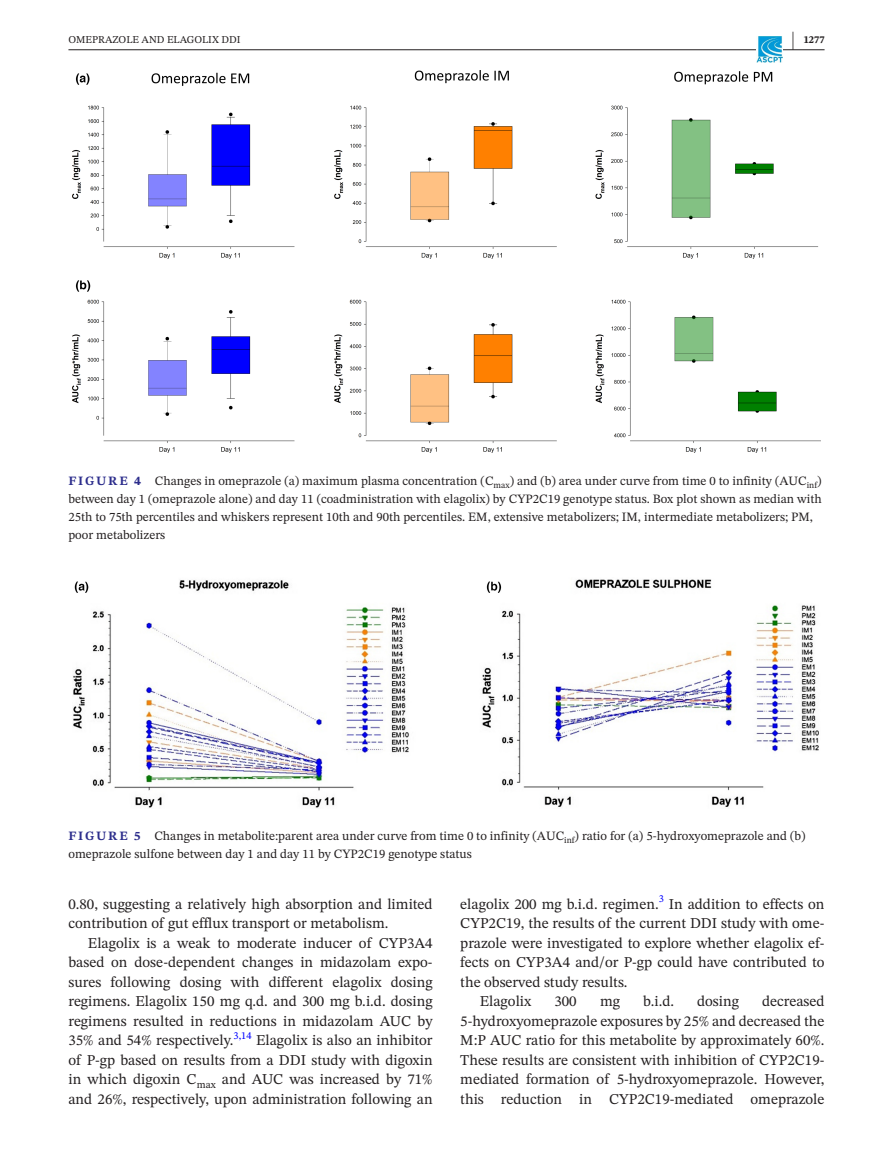
<style>
.page{position:relative;width:893px;height:1174px;background:#fff}
.page>*{position:absolute;margin:0;border:0;box-sizing:border-box;transform-origin:0 0}
.t1{font:700 21px "STIX Two Text";color:#231f20;scale:.42 1}
.t2{font:15px/19.5px "STIX Two Text";color:#231f20;text-align:justify}
.t3{font:12.75px/18px "STIX Two Text";color:#231f20}
.t4{font:10.5px "STIX Two Text";color:#231f20}
.t5{font:10.5px "STIX Two Text";color:#00f}
.t6{font:700 10.5px "STIX Two Text";color:#231f20}
.s1{font-weight:700;color:#2c2d8c}
</style>
<div class="page">
<hr style="left:68px;top:49px;width:756px;height:1px;background:#231f20">
<img style="left:757px;top:37px;width:25px;height:25px">
<img style="left:72px;top:70px;width:749px;height:382px">
<img style="left:73px;top:579px;width:746px;height:229px">
<h1 class="t1" style="left:792px;top:24px;width:8px">|</h1>
<p class="t4" style="left:68px;top:32px;width:173px">OMEPRAZOLE AND ELAGOLIX DDI</p>
<p class="t6" style="left:804px;top:32px;width:22px">1277</p>
<p class="t3" style="left:68px;top:471px;width:755px"><span class="s1">FIGURE 4</span> Changes in omeprazole (a) maximum plasma concentration (C<sub>max</sub>) and (b) area under curve from time 0 to infinity (AUC<sub>inf</sub>) between day 1 (omeprazole alone) and day 11 (coadministration with elagolix) by CYP2C19 genotype status. Box plot shown as median with 25th to 75th percentiles and whiskers represent 10th and 90th percentiles. EM, extensive metabolizers; IM, intermediate metabolizers; PM, poor metabolizers</p>
<p class="t3" style="left:68px;top:827px;width:739px"><span class="s1">FIGURE 5</span> Changes in metabolite:parent area under curve from time 0 to infinity (AUC<sub>inf</sub>) ratio for (a) 5-hydroxyomeprazole and (b) omeprazole sulfone between day 1 and day 11 by CYP2C19 genotype status</p>
<p class="t2" style="left:68px;top:894px;width:366px">0.80, suggesting a relatively high absorption and limited contribution of gut efflux transport or metabolism.</p>
<p class="t2" style="left:68px;top:933px;width:366px;text-indent:20px">Elagolix is a weak to moderate inducer of CYP3A4 based on dose-dependent changes in midazolam expo&shy;sures following dosing with different elagolix dosing regimens. Elagolix 150 mg q.d. and 300 mg b.i.d. dosing regimens resulted in reductions in midazolam AUC by 35% and 54% respectively.</p>
<p class="t5" style="left:233px;top:1027px;width:20px">3,14</p>
<p class="t2" style="left:68px;top:1030px;width:366px;text-indent:188px">Elagolix is also an inhibitor of P-gp based on results from a DDI study with digoxin in which digoxin C<sub>max</sub> and AUC was increased by 71% and 26%, respectively, upon administration following an</p>
<p class="t2" style="left:460px;top:894px;width:200px">elagolix 200 mg b.i.d. regimen.</p>
<p class="t5" style="left:659px;top:891px;width:7px">3</p>
<p class="t2" style="left:669px;top:894px;width:157px">In addition to effects on</p>
<p class="t2" style="left:460px;top:913px;width:366px">CYP2C19, the results of the current DDI study with ome-</p>
<p class="t2" style="left:460px;top:933px;width:366px">prazole were investigated to explore whether elagolix ef-</p>
<p class="t2" style="left:460px;top:952px;width:366px">fects on CYP3A4 and/or P-gp could have contributed to</p>
<p class="t2" style="left:460px;top:972px;width:169px">the observed study results.</p>
<p class="t2" style="left:480px;top:991px;width:53px">Elagolix</p>
<p class="t2" style="left:554px;top:991px;width:24px">300</p>
<p class="t2" style="left:600px;top:991px;width:22px">mg</p>
<p class="t2" style="left:643px;top:991px;width:32px">b.i.d.</p>
<p class="t2" style="left:697px;top:991px;width:43px">dosing</p>
<p class="t2" style="left:460px;top:991px;width:366px;text-indent:302px">decreased 5-hydroxyomeprazole exposures by 25% and decreased the M:P AUC ratio for this metabolite by approximately 60%.<br>These results are consistent with inhibition of CYP2C19- mediated formation of 5-hydroxyomeprazole. However, this reduction in CYP2C19-mediated omeprazole</p>
</div>
